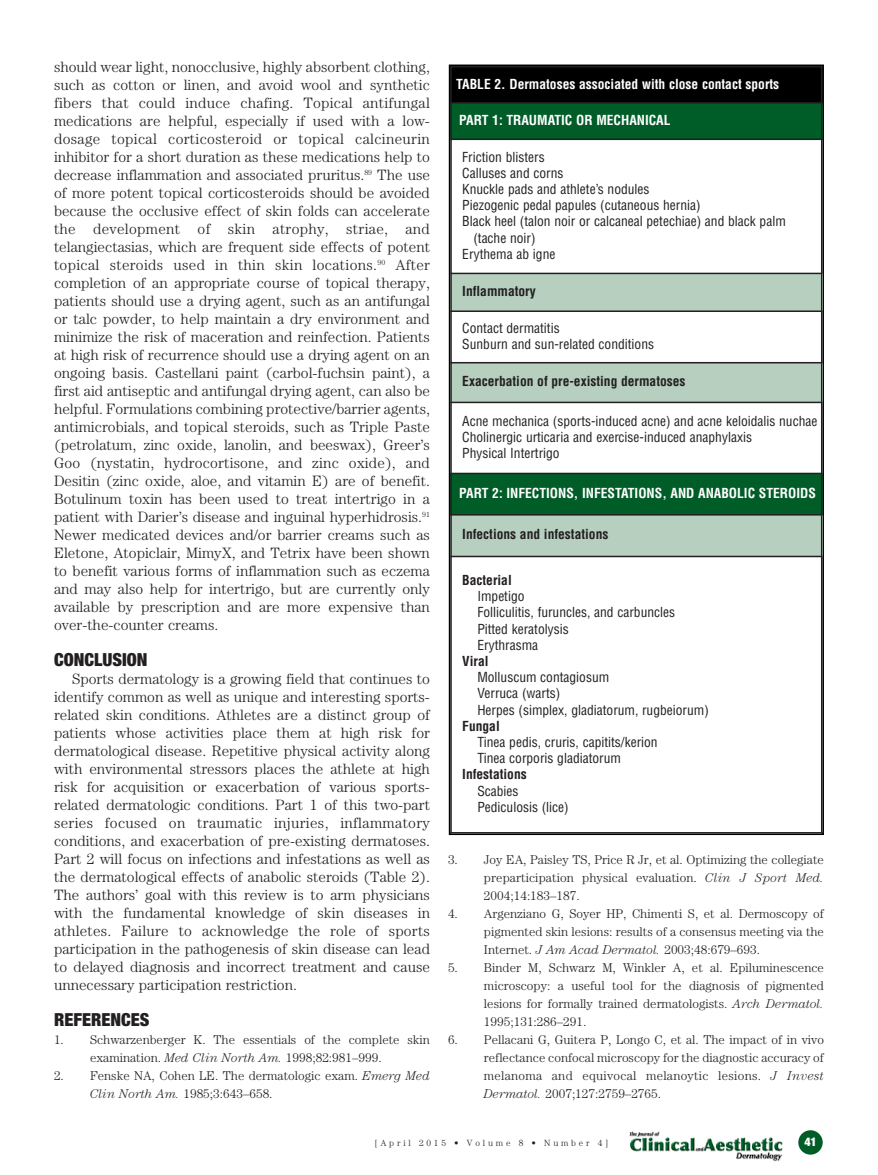
<style>
.page{position:relative;width:878px;height:1175px;background:#fff}
.page>*{position:absolute;margin:0;border:0;box-sizing:border-box;transform-origin:0 0}
.t1{font:900 condensed 18px "Helvetica Neue LT Std";color:#231f20}
.t2{font:300 15px/18px "Century Std";color:#231f20;text-align:justify}
.t3{font:condensed 13.5px/16.2px "Helvetica";color:#231f20}
.t4{font:700 condensed 13.5px "Helvetica";color:#fff}
.t5{font:700 condensed 13.5px "Helvetica";color:#231f20}
.t6{font:300 12.75px/18px "Century Std";color:#231f20;text-align:justify}
.t7{font:900 condensed 12px "Helvetica Neue LT Std";color:#fff}
.t8{font:300 9px "Century Std";letter-spacing:.31em;color:#231f20}
.s1{font-style:italic}
</style>
<div class="page">
<div style="left:798px;top:1130px;width:24px;height:24px;background:#005d28;border-radius:50%"></div>
<img style="left:629px;top:1131px;width:153px;height:30px">
<div style="left:450px;top:66px;width:372px;height:37px;background:#000"></div>
<div style="left:450px;top:103px;width:372px;height:36px;background:#005d28"></div>
<div style="left:450px;top:273px;width:372px;height:38px;background:#b6cfbf"></div>
<div style="left:450px;top:363px;width:372px;height:39px;background:#b6cfbf"></div>
<div style="left:450px;top:473px;width:372px;height:42px;background:#005d28"></div>
<div style="left:450px;top:515px;width:372px;height:41px;background:#b6cfbf"></div>
<hr style="left:450px;top:66px;width:2px;height:767px;background:#231f20">
<hr style="left:820px;top:66px;width:2px;height:767px;background:#231f20">
<hr style="left:450px;top:66px;width:372px;height:2px;background:#231f20">
<hr style="left:450px;top:102px;width:372px;height:2px;background:#231f20">
<hr style="left:450px;top:139px;width:372px;height:1px;background:#231f20">
<hr style="left:450px;top:273px;width:372px;height:1px;background:#231f20">
<hr style="left:450px;top:310px;width:372px;height:2px;background:#231f20">
<hr style="left:450px;top:362px;width:372px;height:1px;background:#231f20">
<hr style="left:450px;top:402px;width:372px;height:1px;background:#231f20">
<hr style="left:450px;top:473px;width:372px;height:1px;background:#231f20">
<hr style="left:450px;top:514px;width:372px;height:1px;background:#231f20">
<hr style="left:450px;top:556px;width:372px;height:1px;background:#231f20">
<hr style="left:450px;top:832px;width:372px;height:1px;background:#231f20">
<p class="t2" style="left:54px;top:59px;width:377px">should wear light, nonocclusive, highly absorbent clothing, such as cotton or linen, and avoid wool and synthetic fibers that could induce chafing. Topical antifungal medications are helpful, especially if used with a low&shy;dosage topical corticosteroid or topical calcineurin inhibitor for a short duration as these medications help to decrease inflammation and associated pruritus.<sup>89</sup> The use of more potent topical corticosteroids should be avoided because the occlusive effect of skin folds can accelerate the development of skin atrophy, striae, and telangiectasias, which are frequent side effects of potent topical steroids used in thin skin locations.<sup>90</sup> After completion of an appropriate course of topical therapy, patients should use a drying agent, such as an antifungal or talc powder, to help maintain a dry environment and minimize the risk of maceration and reinfection. Patients at high risk of recurrence should use a drying agent on an ongoing basis. Castellani paint (carbol-fuchsin paint), a first aid antiseptic and antifungal drying agent, can also be helpful. Formulations combining protective/barrier agents, antimicrobials, and topical steroids, such as Triple Paste (petrolatum, zinc oxide, lanolin, and beeswax), Greer’s Goo (nystatin, hydrocortisone, and zinc oxide), and Desitin (zinc oxide, aloe, and vitamin E) are of benefit.<br>Botulinum toxin has been used to treat intertrigo in a patient with Darier’s disease and inguinal hyperhidrosis.<sup>91<br></sup>Newer medicated devices and/or barrier creams such as Eletone, Atopiclair, MimyX, and Tetrix have been shown to benefit various forms of inflammation such as eczema and may also help for intertrigo, but are currently only available by prescription and are more expensive than over-the-counter creams.</p>
<p class="t1" style="left:54px;top:653px;width:95px">CONCLUSION</p>
<p class="t2" style="left:54px;top:671px;width:377px;text-indent:18px">Sports dermatology is a growing field that continues to identify common as well as unique and interesting sports&shy;related skin conditions. Athletes are a distinct group of patients whose activities place them at high risk for dermatological disease. Repetitive physical activity along with environmental stressors places the athlete at high risk for acquisition or exacerbation of various sports&shy;related dermatologic conditions. Part 1 of this two-part series focused on traumatic injuries, inflammatory conditions, and exacerbation of pre-existing dermatoses.<br>Part 2 will focus on infections and infestations as well as the dermatological effects of anabolic steroids (Table 2).<br>The authors’ goal with this review is to arm physicians with the fundamental knowledge of skin diseases in athletes. Failure to acknowledge the role of sports participation in the pathogenesis of skin disease can lead to delayed diagnosis and incorrect treatment and cause unnecessary participation restriction.</p>
<p class="t1" style="left:54px;top:1013px;width:97px">REFERENCES</p>
<p class="t6" style="left:90px;top:1032px;width:341px;text-indent:-36px">1. Schwarzenberger K. The essentials of the complete skin examination. <span class="s1">Med Clin North Am.</span> 1998;82:981–999.</p>
<p class="t6" style="left:90px;top:1068px;width:341px;text-indent:-36px">2. Fenske NA, Cohen LE. The dermatologic exam. <span class="s1">Emerg Med<br>Clin North Am.</span> 1985;3:643–658.</p>
<p class="t4" style="left:456px;top:76px;width:324px">TABLE 2. Dermatoses associated with close contact sports</p>
<p class="t4" style="left:459px;top:112px;width:213px">PART 1: TRAUMATIC OR MECHANICAL</p>
<p class="t3" style="left:462px;top:149px;width:84px">Friction blisters</p>
<p class="t3" style="left:462px;top:165px;width:103px">Calluses and corns</p>
<p class="t3" style="left:462px;top:181px;width:189px">Knuckle pads and athlete’s nodules</p>
<p class="t3" style="left:462px;top:197px;width:240px">Piezogenic pedal papules (cutaneous hernia)</p>
<p class="t3" style="left:462px;top:214px;width:325px">Black heel (talon noir or calcaneal petechiae) and black palm</p>
<p class="t3" style="left:473px;top:230px;width:64px">(tache noir)</p>
<p class="t3" style="left:462px;top:246px;width:95px">Erythema ab igne</p>
<p class="t5" style="left:462px;top:283px;width:75px">Inflammatory</p>
<p class="t3" style="left:462px;top:320px;width:193px">Contact dermatitis<br>Sunburn and sun-related conditions</p>
<p class="t5" style="left:462px;top:374px;width:225px">Exacerbation of pre-existing dermatoses</p>
<p class="t3" style="left:462px;top:413px;width:356px">Acne mechanica (sports-induced acne) and acne keloidalis nuchae<br>Cholinergic urticaria and exercise-induced anaphylaxis<br>Physical Intertrigo</p>
<p class="t4" style="left:459px;top:485px;width:358px">PART 2: INFECTIONS, INFESTATIONS, AND ANABOLIC STEROIDS</p>
<p class="t5" style="left:462px;top:527px;width:148px">Infections and infestations</p>
<p class="t5" style="left:462px;top:572px;width:51px">Bacterial</p>
<p class="t3" style="left:477px;top:588px;width:199px">Impetigo<br>Folliculitis, furuncles, and carbuncles<br>Pitted keratolysis<br>Erythrasma</p>
<p class="t5" style="left:462px;top:653px;width:28px">Viral</p>
<p class="t3" style="left:477px;top:669px;width:233px">Molluscum contagiosum<br>Verruca (warts)<br>Herpes (simplex, gladiatorum, rugbeiorum)</p>
<p class="t5" style="left:462px;top:718px;width:39px">Fungal</p>
<p class="t3" style="left:477px;top:734px;width:182px">Tinea pedis, cruris, capitits/kerion<br>Tinea corporis gladiatorum</p>
<p class="t5" style="left:462px;top:767px;width:66px">Infestations</p>
<p class="t3" style="left:477px;top:783px;width:93px">Scabies<br>Pediculosis (lice)</p>
<p class="t6" style="left:484px;top:852px;width:341px;text-indent:-36px">3. Joy EA, Paisley TS, Price R Jr, et al. Optimizing the collegiate preparticipation physical evaluation. <span class="s1">Clin J Sport Med.<br></span>2004;14:183–187.</p>
<p class="t6" style="left:484px;top:906px;width:341px;text-indent:-36px">4. Argenziano G, Soyer HP, Chimenti S, et al. Dermoscopy of pigmented skin lesions: results of a consensus meeting via the Internet. <span class="s1">J Am Acad Dermatol.</span> 2003;48:679–693.</p>
<p class="t6" style="left:484px;top:960px;width:341px;text-indent:-36px">5. Binder M, Schwarz M, Winkler A, et al. Epiluminescence microscopy: a useful tool for the diagnosis of pigmented lesions for formally trained dermatologists. <span class="s1">Arch Dermatol.<br></span>1995;131:286–291.</p>
<p class="t6" style="left:484px;top:1032px;width:341px;text-indent:-36px">6. Pellacani G, Guitera P, Longo C, et al. The impact of in vivo reflectance confocal microscopy for the diagnostic accuracy of melanoma and equivocal melanoytic lesions. <span class="s1">J Invest Dermatol.</span> 2007;127:2759–2765.</p>
<p class="t8" style="left:375px;top:1139px;width:234px">[April 2015 • Volume 8 • Number 4]</p>
<p class="t7" style="left:804px;top:1137px;width:14px">41</p>
</div>
